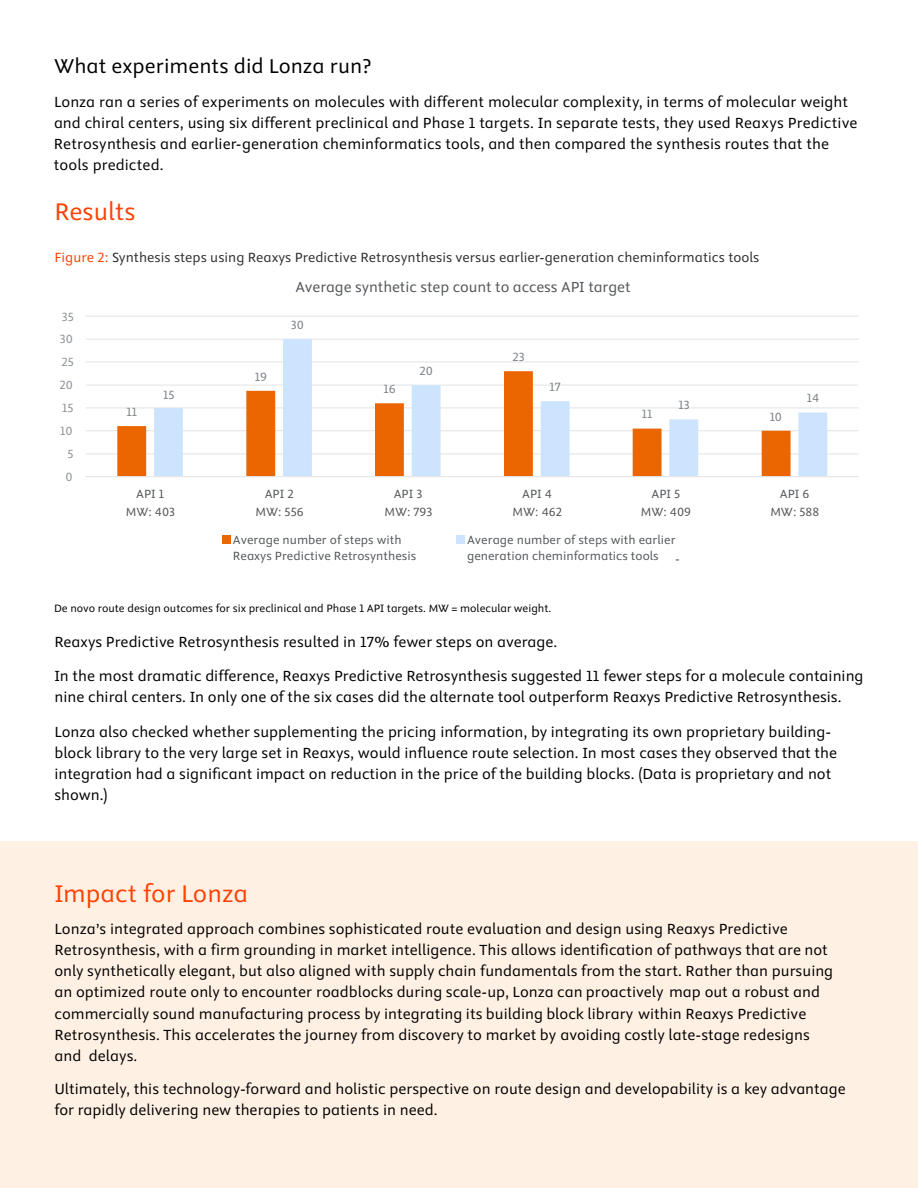
<style>
.page{position:relative;width:918px;height:1188px;background:#fff}
.page>*{position:absolute;margin:0;border:0;box-sizing:border-box;transform-origin:0 0}
.t1{font:27px "Elsevier Sans";color:#ff4203}
.t2{font:22.5px "Elsevier Sans";color:#000}
.t3{font:16.5px/21.1px "Elsevier Sans";color:#000}
.t4{font:16.35px "Elsevier Sans";letter-spacing:-.01em;color:#53565a}
.t5{font:15px "Elsevier Sans";color:#2e2e2e}
.t6{font:13.35px/17.1px "Elsevier Sans";color:#53565a;text-align:center}
.t7{font:13.35px "Elsevier Sans";color:#7c8086}
.t8{font:13.35px "Elsevier Sans";color:#8d9196}
.t9{font:12px "Elsevier Sans";color:#000}
.s1{color:#ff4203}
</style>
<div class="page">
<div style="left:0;top:842px;width:918px;height:346px;background:#fff0e4"></div>
<hr style="left:86px;top:453px;width:773px;height:1px;background:#e5e6e7">
<hr style="left:86px;top:430px;width:773px;height:1px;background:#e5e6e7">
<hr style="left:86px;top:407px;width:773px;height:1px;background:#e5e6e7">
<hr style="left:86px;top:385px;width:773px;height:1px;background:#e5e6e7">
<hr style="left:86px;top:361px;width:773px;height:1px;background:#e5e6e7">
<hr style="left:86px;top:339px;width:773px;height:1px;background:#e5e6e7">
<hr style="left:86px;top:316px;width:773px;height:1px;background:#e5e6e7">
<svg style="left:117px;top:384px;width:37px;height:92px"></svg>
<svg style="left:154px;top:339px;width:673px;height:137px"></svg>
<hr style="left:86px;top:476px;width:773px;height:1px;background:#e5e6e7">
<div style="left:222px;top:536px;width:8px;height:8px;background:#eb6500"></div>
<div style="left:456px;top:536px;width:9px;height:8px;background:#cde4ff"></div>
<h2 class="t2" style="left:54px;top:54px;width:319px">What experiments did Lonza run?</h2>
<p class="t3" style="left:54px;top:92px;width:805px">Lonza ran a series of experiments on molecules with different molecular complexity, in terms of molecular weight and chiral centers, using six different preclinical and Phase 1 targets. In separate tests, they used Reaxys Predictive Retrosynthesis and earlier-generation cheminformatics tools, and then compared the synthesis routes that the tools predicted.</p>
<h1 class="t1" style="left:54px;top:197px;width:83px">Results</h1>
<p class="t5" style="left:54px;top:250px;width:707px"><span class="s1">Figure 2:</span> Synthesis steps using Reaxys Predictive Retrosynthesis versus earlier-generation cheminformatics tools</p>
<p class="t8" style="left:62px;top:309px;width:14px">35</p>
<p class="t8" style="left:60px;top:332px;width:15px">30</p>
<p class="t8" style="left:61px;top:355px;width:14px">25</p>
<p class="t8" style="left:60px;top:378px;width:15px">20</p>
<p class="t8" style="left:62px;top:401px;width:13px">15</p>
<p class="t8" style="left:60px;top:424px;width:14px">10</p>
<p class="t8" style="left:67px;top:447px;width:8px">5</p>
<p class="t8" style="left:66px;top:470px;width:9px">0</p>
<p class="t4" style="left:295px;top:278px;width:337px">Average synthetic step count to access API target</p>
<p class="t7" style="left:127px;top:405px;width:12px">11</p>
<p class="t7" style="left:163px;top:388px;width:13px">15</p>
<p class="t7" style="left:255px;top:369px;width:14px">19</p>
<p class="t7" style="left:291px;top:317px;width:15px">30</p>
<p class="t7" style="left:384px;top:382px;width:14px">16</p>
<p class="t7" style="left:419px;top:363px;width:15px">20</p>
<p class="t7" style="left:513px;top:350px;width:14px">23</p>
<p class="t7" style="left:550px;top:379px;width:13px">17</p>
<p class="t7" style="left:678px;top:398px;width:13px">13</p>
<p class="t7" style="left:642px;top:407px;width:12px">11</p>
<p class="t7" style="left:770px;top:409px;width:14px">10</p>
<p class="t7" style="left:807px;top:391px;width:14px">14</p>
<p class="t6" style="left:126px;top:486px;width:51px">API 1<br>MW: 403</p>
<p class="t6" style="left:255px;top:486px;width:50px">API 2<br>MW: 556</p>
<p class="t6" style="left:384px;top:486px;width:50px">API 3<br>MW: 793</p>
<p class="t6" style="left:513px;top:486px;width:51px">API 4<br>MW: 462</p>
<p class="t6" style="left:641px;top:486px;width:52px">API 5<br>MW: 409</p>
<p class="t6" style="left:770px;top:486px;width:51px">API 6<br>MW: 588</p>
<p class="t6" style="left:233px;top:532px;width:185px;line-height:16px;text-align:left">Average number of steps with<br>Reaxys Predictive Retrosynthesis</p>
<p class="t6" style="left:467px;top:532px;width:214px;line-height:16px;text-align:left">Average number of steps with earlier generation cheminformatics tools -</p>
<p class="t9" style="left:54px;top:602px;width:499px">De novo route design outcomes for six preclinical and Phase 1 API targets. MW = molecular weight.</p>
<p class="t3" style="left:54px;top:625px;width:811px;line-height:34.5px">Reaxys Predictive Retrosynthesis resulted in 17% fewer steps on average.<br>In the most dramatic difference, Reaxys Predictive Retrosynthesis suggested 11 fewer steps for a molecule containing</p>
<p class="t3" style="left:54px;top:681px;width:789px;line-height:34.5px">nine chiral centers. In only one of the six cases did the alternate tool outperform Reaxys Predictive Retrosynthesis.<br>Lonza also checked whether supplementing the pricing information, by integrating its own proprietary building-</p>
<p class="t3" style="left:54px;top:743px;width:784px">block library to the very large set in Reaxys, would influence route selection. In most cases they observed that the integration had a significant impact on reduction in the price of the building blocks. (Data is proprietary and not shown.)</p>
<h1 class="t1" style="left:54px;top:879px;width:195px">Impact for Lonza</h1>
<p class="t3" style="left:54px;top:919px;width:780px">Lonza’s integrated approach combines sophisticated route evaluation and design using Reaxys Predictive Retrosynthesis, with a firm grounding in market intelligence. This allows identification of pathways that are not only synthetically elegant, but also aligned with supply chain fundamentals from the start. Rather than pursuing an optimized route only to encounter roadblocks during scale-up, Lonza can proactively map out a robust and commercially sound manufacturing process by integrating its building block library within Reaxys Predictive Retrosynthesis. This accelerates the journey from discovery to market by avoiding costly late-stage redesigns and delays.</p>
<p class="t3" style="left:54px;top:1079px;width:793px">Ultimately, this technology-forward and holistic perspective on route design and developability is a key advantage for rapidly delivering new therapies to patients in need.</p>
</div>
